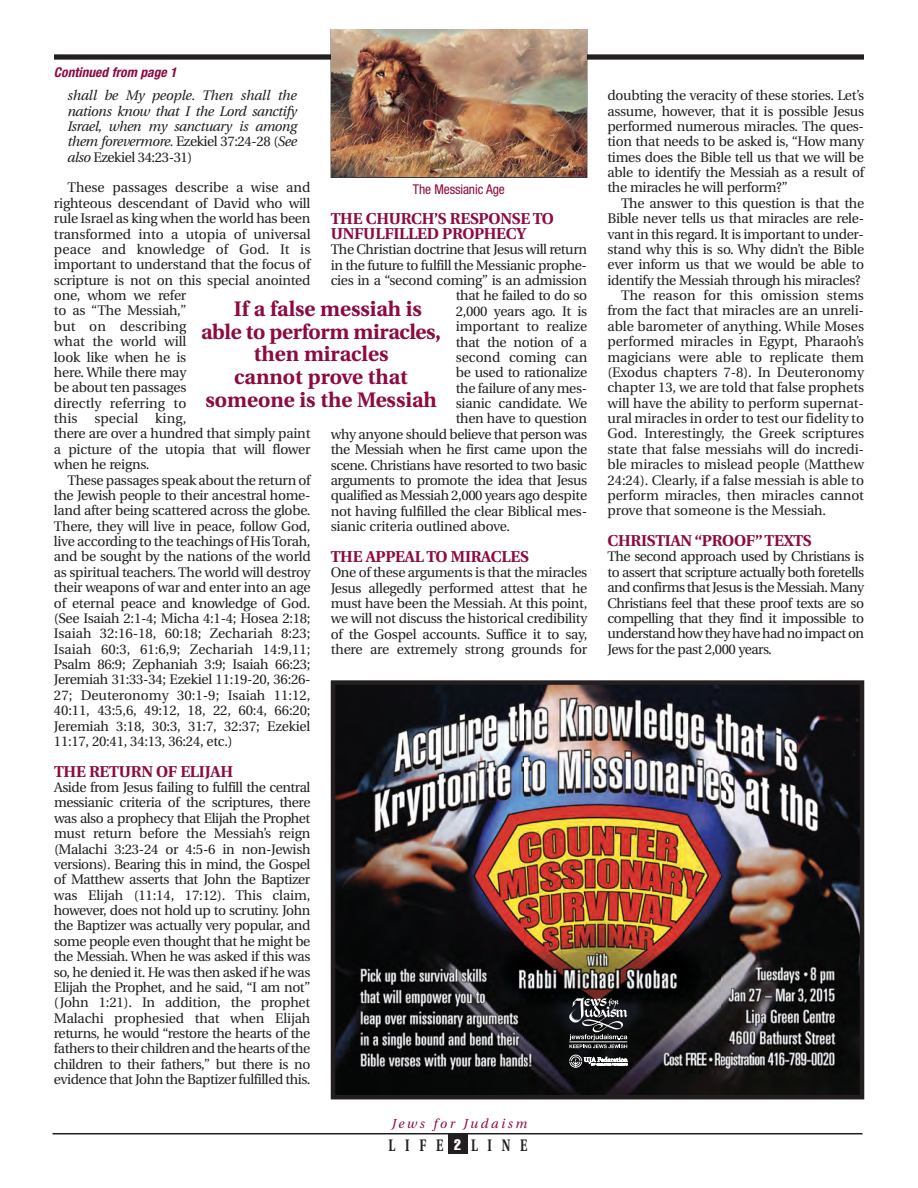
<style>
.page{position:relative;width:918px;height:1188px;background:#fff}
.page>*{position:absolute;margin:0;border:0;box-sizing:border-box;transform-origin:0 0}
.t1{font:700 21px "Utopia";color:#8c0b42}
.t2{font:700 16.65px "Utopia";letter-spacing:.84em;color:#231f20;scale:.7 1}
.t3{font:700 15.75px/15.3px "Utopia";letter-spacing:-.015em;color:#8c0b42}
.t4{font:extra-condensed 15px "Helvetica";color:#fff}
.t5{font:13.8px/15.3px "Utopia";letter-spacing:-.015em;color:#231f20;text-align:justify}
.t6{font:italic 13.8px/15.3px "Utopia";letter-spacing:-.03em;color:#231f20;text-align:justify}
.t7{font:13.8px "Utopia";letter-spacing:.005em;color:#231f20}
.t8{font:italic 700 condensed 13.5px "Helvetica Neue";color:#8c0b42}
.t9{font:condensed 13.5px "Helvetica Neue";letter-spacing:-.01em;color:#8c0b42}
.t10{font:italic 13.05px "Utopia";letter-spacing:.2em;color:#8c0b42}
.s1{font-style:normal}
</style>
<div class="page">
<div style="left:54px;top:54px;width:810px;height:6px;background:#231f20"></div>
<img style="left:336px;top:685px;width:523px;height:409px">
<svg style="left:569px;top:997px;width:59px;height:51px;background:#4e4f52"></svg>
<hr style="left:569px;top:1042px;width:58px;height:1px;background:#fff">
<svg style="left:569px;top:1055px;width:59px;height:13px"></svg>
<div style="left:331px;top:680px;width:533px;height:419px;border:4px solid #231f20"></div>
<hr style="left:52px;top:1133px;width:810px;height:1px;background:#231f20">
<div style="left:448px;top:1134px;width:19px;height:20px;background:#231f20"></div>
<div style="left:331px;top:29px;width:256px;height:149px;border:1px solid #231f20"></div>
<img style="left:332px;top:30px;width:254px;height:147px">
<p class="t8" style="left:54px;top:67px;width:124px">Continued from page 1</p>
<p class="t6" style="left:68px;top:89px;width:231px">shall be My people. Then shall the nations know that I the Lord sanctify Israel, when my sanctuary is among them forevermore. <span class="s1">Ezekiel 37:24-28 (</span>See also <span class="s1">Ezekiel 34:23-31)</span></p>
<p class="t5" style="left:54px;top:181px;width:258px;text-align:left;text-indent:14px">These passages describe a wise and righteous descendant of David who will rule Israel as king when the world has been transformed into a utopia of universal peace and knowledge of God. It is important to understand that the focus of scripture is not on this special anointed one, whom we refer<br>to as “The Messiah,”<br>but on describing<br>what the world will<br>look like when he is<br>here. While there may<br>be about ten passages<br>directly referring to<br>this special king,<br>there are over a hundred that simply paint a picture of the utopia that will flower when he reigns.</p>
<p class="t5" style="left:54px;top:473px;width:258px;text-indent:14px">These passages speak about the return of the Jewish people to their ancestral home&shy;land after being scattered across the globe.<br>There, they will live in peace, follow God, live according to the teachings of His Torah, and be sought by the nations of the world as spiritual teachers. The world will destroy their weapons of war and enter into an age of eternal peace and knowledge of God. (See Isaiah 2:1-4; Micha 4:1-4; Hosea 2:18; Isaiah 32:16-18, 60:18; Zechariah 8:23; Isaiah 60:3, 61:6,9; Zechariah 14:9,11; Psalm 86:9; Zephaniah 3:9; Isaiah 66:23; Jeremiah 31:33-34; Ezekiel 11:19-20, 36:26- 27; Deuteronomy 30:1-9; Isaiah 11:12, 40:11, 43:5,6, 49:12, 18, 22, 60:4, 66:20; Jeremiah 3:18, 30:3, 31:7, 32:37; Ezekiel 11:17, 20:41, 34:13, 36:24, etc.)</p>
<p class="t3" style="left:54px;top:765px;width:181px">THE RETURN OF ELIJAH</p>
<p class="t5" style="left:54px;top:781px;width:258px">Aside from Jesus failing to fulfill the central messianic criteria of the scriptures, there was also a prophecy that Elijah the Prophet must return before the Messiah’s reign (Malachi 3:23-24 or 4:5-6 in non-Jewish versions). Bearing this in mind, the Gospel of Matthew asserts that John the Baptizer was Elijah (11:14, 17:12). This claim, however, does not hold up to scrutiny. John the Baptizer was actually very popular, and some people even thought that he might be the Messiah. When he was asked if this was so, he denied it. He was then asked if he was Elijah the Prophet, and he said, “I am not” (John 1:21). In addition, the prophet Malachi prophesied that when Elijah returns, he would “restore the hearts of the fathers to their children and the hearts of the children to their fathers,” but there is no evidence that John the Baptizer fulfilled this.</p>
<p class="t9" style="left:413px;top:184px;width:93px">The Messianic Age</p>
<p class="t3" style="left:331px;top:212px;width:225px">THE CHURCH’S RESPONSE TO<br>UNFULFILLED PROPHECY</p>
<p class="t5" style="left:331px;top:243px;width:258px">The Christian doctrine that Jesus will return</p>
<p class="t5" style="left:331px;top:259px;width:258px">in the future to fulfill the Messianic prophe-</p>
<p class="t5" style="left:331px;top:274px;width:258px">cies in a “second coming” is an admission</p>
<p class="t5" style="left:456px;top:289px;width:133px">that he failed to do so</p>
<p class="t5" style="left:456px;top:305px;width:133px">2,000 years ago. It is</p>
<p class="t5" style="left:456px;top:320px;width:133px">important to realize</p>
<p class="t5" style="left:456px;top:335px;width:133px">that the notion of a</p>
<p class="t5" style="left:456px;top:351px;width:133px">second coming can</p>
<p class="t5" style="left:456px;top:366px;width:133px">be used to rationalize</p>
<p class="t5" style="left:456px;top:382px;width:133px">the failure of any mes-</p>
<p class="t5" style="left:456px;top:397px;width:133px">sianic candidate. We</p>
<p class="t5" style="left:456px;top:412px;width:133px">then have to question</p>
<p class="t5" style="left:331px;top:428px;width:258px">why anyone should believe that person was</p>
<p class="t5" style="left:331px;top:443px;width:258px">the Messiah when he first came upon the</p>
<p class="t5" style="left:331px;top:458px;width:258px">scene. Christians have resorted to two basic</p>
<p class="t5" style="left:331px;top:474px;width:258px">arguments to promote the idea that Jesus</p>
<p class="t5" style="left:331px;top:489px;width:258px">qualified as Messiah 2,000 years ago despite</p>
<p class="t5" style="left:331px;top:505px;width:258px">not having fulfilled the clear Biblical mes-</p>
<p class="t5" style="left:331px;top:520px;width:181px">sianic criteria outlined above.</p>
<p class="t3" style="left:331px;top:550px;width:200px">THE APPEAL TO MIRACLES</p>
<p class="t5" style="left:331px;top:566px;width:258px">One of these arguments is that the miracles Jesus allegedly performed attest that he must have been the Messiah. At this point, we will not discuss the historical credibility of the Gospel accounts. Suffice it to say, there are extremely strong grounds for</p>
<h1 class="t1" style="left:234px;top:300px;width:190px">If a false messiah is</h1>
<h1 class="t1" style="left:201px;top:323px;width:241px">able to perform miracles,</h1>
<h1 class="t1" style="left:254px;top:346px;width:136px">then miracles</h1>
<h1 class="t1" style="left:234px;top:369px;width:175px">cannot prove that</h1>
<h1 class="t1" style="left:206px;top:392px;width:233px">someone is the Messiah</h1>
<p class="t10" style="left:392px;top:1118px;width:137px">Jews for Judaism</p>
<p class="t2" style="left:389px;top:1138px;width:80px">LIFE</p>
<p class="t2" style="left:471px;top:1138px;width:82px">LINE</p>
<p class="t4" style="left:454px;top:1139px;width:8px">2</p>
<p class="t5" style="left:608px;top:89px;width:258px">doubting the veracity of these stories. Let’s assume, however, that it is possible Jesus performed numerous miracles. The ques&shy;tion that needs to be asked is, “How many times does the Bible tell us that we will be able to identify the Messiah as a result of the miracles he will perform?”</p>
<p class="t5" style="left:621px;top:197px;width:245px">The answer to this question is that the</p>
<p class="t5" style="left:608px;top:212px;width:258px">Bible never tells us that miracles are rele-</p>
<p class="t5" style="left:608px;top:227px;width:258px">vant in this regard. It is important to under-</p>
<p class="t5" style="left:608px;top:243px;width:258px">stand why this is so. Why didn’t the Bible</p>
<p class="t5" style="left:608px;top:258px;width:258px">ever inform us that we would be able to</p>
<p class="t5" style="left:608px;top:273px;width:255px">identify the Messiah through his miracles?</p>
<p class="t7" style="left:621px;top:290px;width:245px">The reason for this omission stems</p>
<p class="t5" style="left:608px;top:304px;width:258px">from the fact that miracles are an unreli-</p>
<p class="t5" style="left:608px;top:320px;width:258px">able barometer of anything. While Moses</p>
<p class="t5" style="left:608px;top:335px;width:258px">performed miracles in Egypt, Pharaoh’s</p>
<p class="t5" style="left:608px;top:350px;width:258px">magicians were able to replicate them</p>
<p class="t5" style="left:608px;top:366px;width:258px">(Exodus chapters 7-8). In Deuteronomy</p>
<p class="t5" style="left:608px;top:381px;width:258px">chapter 13, we are told that false prophets</p>
<p class="t5" style="left:608px;top:396px;width:258px">will have the ability to perform supernat-</p>
<p class="t5" style="left:608px;top:412px;width:258px">ural miracles in order to test our fidelity to</p>
<p class="t5" style="left:608px;top:427px;width:258px">God. Interestingly, the Greek scriptures</p>
<p class="t5" style="left:608px;top:443px;width:258px">state that false messiahs will do incredi-</p>
<p class="t5" style="left:608px;top:458px;width:258px">ble miracles to mislead people (Matthew</p>
<p class="t5" style="left:608px;top:473px;width:258px">24:24). Clearly, if a false messiah is able to</p>
<p class="t5" style="left:608px;top:489px;width:258px">perform miracles, then miracles cannot</p>
<p class="t5" style="left:608px;top:504px;width:220px">prove that someone is the Messiah.</p>
<p class="t3" style="left:608px;top:534px;width:206px">CHRISTIAN “PROOF” TEXTS</p>
<p class="t5" style="left:608px;top:550px;width:258px">The second approach used by Christians is to assert that scripture actually both foretells and confirms that Jesus is the Messiah. Many Christians feel that these proof texts are so compelling that they find it impossible to understand how they have had no impact on Jews for the past 2,000 years.</p>
</div>
